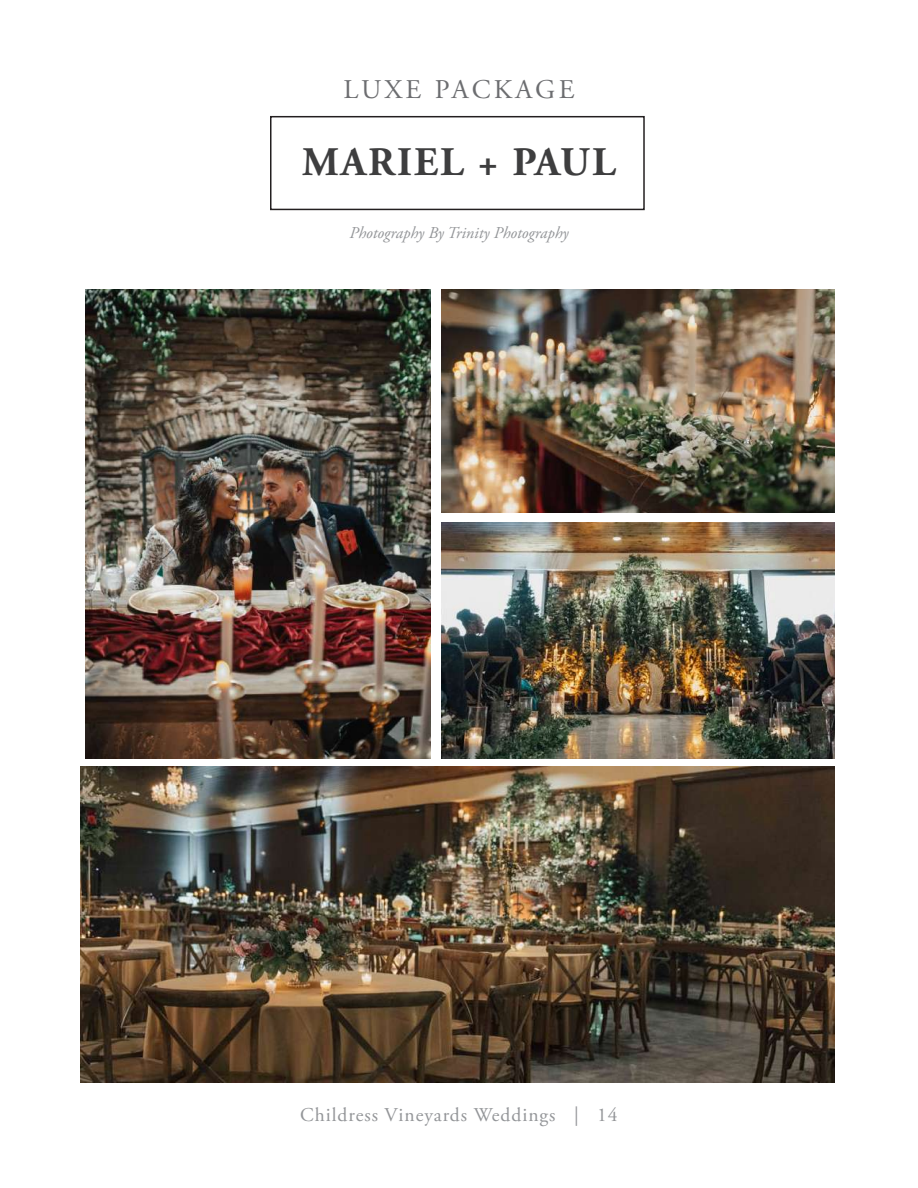
<style>
.page{position:relative;width:918px;height:1188px;background:#fff}
.page>*{position:absolute;margin:0;border:0;box-sizing:border-box;transform-origin:0 0}
.t1{font:700 40.5px "Adobe Garamond Pro";letter-spacing:.05em;color:#3e3e3f}
.t2{font:27px "Adobe Garamond Pro";letter-spacing:.125em;color:#6c6d70}
.t3{font:19.5px "Adobe Garamond Pro";letter-spacing:.05em;color:#939598}
.t4{font:italic 16.5px "Adobe Garamond Pro";color:#939598}
</style>
<div class="page">
<img style="left:85px;top:289px;width:346px;height:469px">
<img style="left:441px;top:289px;width:393px;height:224px">
<img style="left:80px;top:767px;width:754px;height:315px">
<img style="left:441px;top:523px;width:393px;height:235px">
<div style="left:270px;top:116px;width:375px;height:94px;border:2px solid #231f20"></div>
<h2 class="t2" style="left:343px;top:73px;width:233px">LUXE PACKAGE</h2>
<h1 class="t1" style="left:302px;top:139px;width:315px">MARIEL + PAUL</h1>
<p class="t4" style="left:349px;top:223px;width:221px">Photography By Trinity Photography</p>
<p class="t3" style="left:300px;top:1103px;width:319px">Childress Vineyards Weddings | 14</p>
</div>
